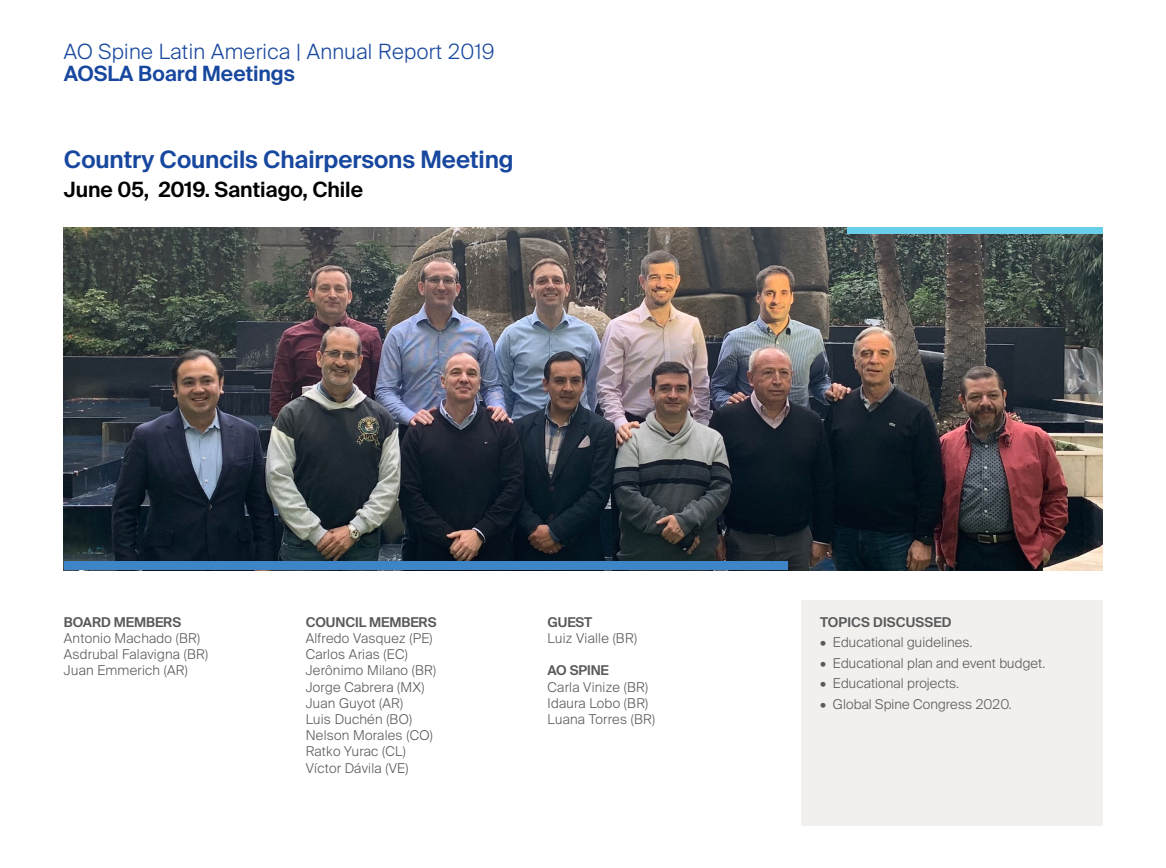
<style>
.page{position:relative;width:1166px;height:868px;background:#fff}
.page>*{position:absolute;margin:0;border:0;box-sizing:border-box;transform-origin:0 0}
.t1{font:600 24px "Suisse Intl";letter-spacing:-.005em;color:#17479e}
.t2{font:300 21px "Suisse Intl";letter-spacing:.02em;color:#17479e}
.t3{font:600 21px "Suisse Intl";letter-spacing:-.005em;color:#000}
.t4{font:600 21px "Suisse Intl";letter-spacing:-.005em;color:#17479e}
.t5{font:300 13.5px/16.2px "Suisse Intl";letter-spacing:.02em;color:#58595b}
.t6{font:600 13.5px "Suisse Intl";letter-spacing:-.005em;color:#58595b}
</style>
<div class="page">
<img style="left:64px;top:228px;width:1037px;height:342px">
<div style="left:846px;top:228px;width:255px;height:6px;background:#6acdea"></div>
<div style="left:64px;top:561px;width:723px;height:9px;background:#3d85c6"></div>
<div style="left:800px;top:600px;width:301px;height:225px;background:#f2efec"></div>
<h2 class="t2" style="left:64px;top:39px;width:432px">AO Spine Latin America | Annual Report 2019</h2>
<h2 class="t4" style="left:64px;top:62px;width:232px">AOSLA Board Meetings</h2>
<h1 class="t1" style="left:64px;top:145px;width:451px">Country Councils Chairpersons Meeting</h1>
<h2 class="t3" style="left:64px;top:177px;width:300px">June 05, 2019. Santiago, Chile</h2>
<p class="t6" style="left:64px;top:614px;width:119px">BOARD MEMBERS</p>
<p class="t5" style="left:64px;top:630px;width:146px">Antonio Machado (BR)<br>Asdrubal Falavigna (BR)<br>Juan Emmerich (AR)</p>
<p class="t6" style="left:305px;top:614px;width:132px">COUNCIL MEMBERS</p>
<p class="t5" style="left:305px;top:630px;width:132px">Alfredo Vasquez (PE)<br>Carlos Arias (EC)<br>Jerônimo Milano (BR)<br>Jorge Cabrera (MX)<br>Juan Guyot (AR)<br>Luis Duchén (BO)<br>Nelson Morales (CO)<br>Ratko Yurac (CL)<br>Víctor Dávila (VE)</p>
<p class="t6" style="left:547px;top:614px;width:46px">GUEST</p>
<p class="t5" style="left:547px;top:630px;width:91px">Luiz Vialle (BR)</p>
<p class="t6" style="left:547px;top:662px;width:63px">AO SPINE</p>
<p class="t5" style="left:547px;top:678px;width:109px">Carla Vinize (BR)<br>Idaura Lobo (BR)<br>Luana Torres (BR)</p>
<p class="t6" style="left:820px;top:614px;width:133px">TOPICS DISCUSSED</p>
<p class="t5" style="left:820px;top:634px;width:154px">• Educational guidelines.</p>
<p class="t5" style="left:820px;top:655px;width:226px">• Educational plan and event budget.</p>
<p class="t5" style="left:820px;top:675px;width:140px">• Educational projects.</p>
<p class="t5" style="left:820px;top:695px;width:193px">• Global Spine Congress 2020.</p>
</div>
